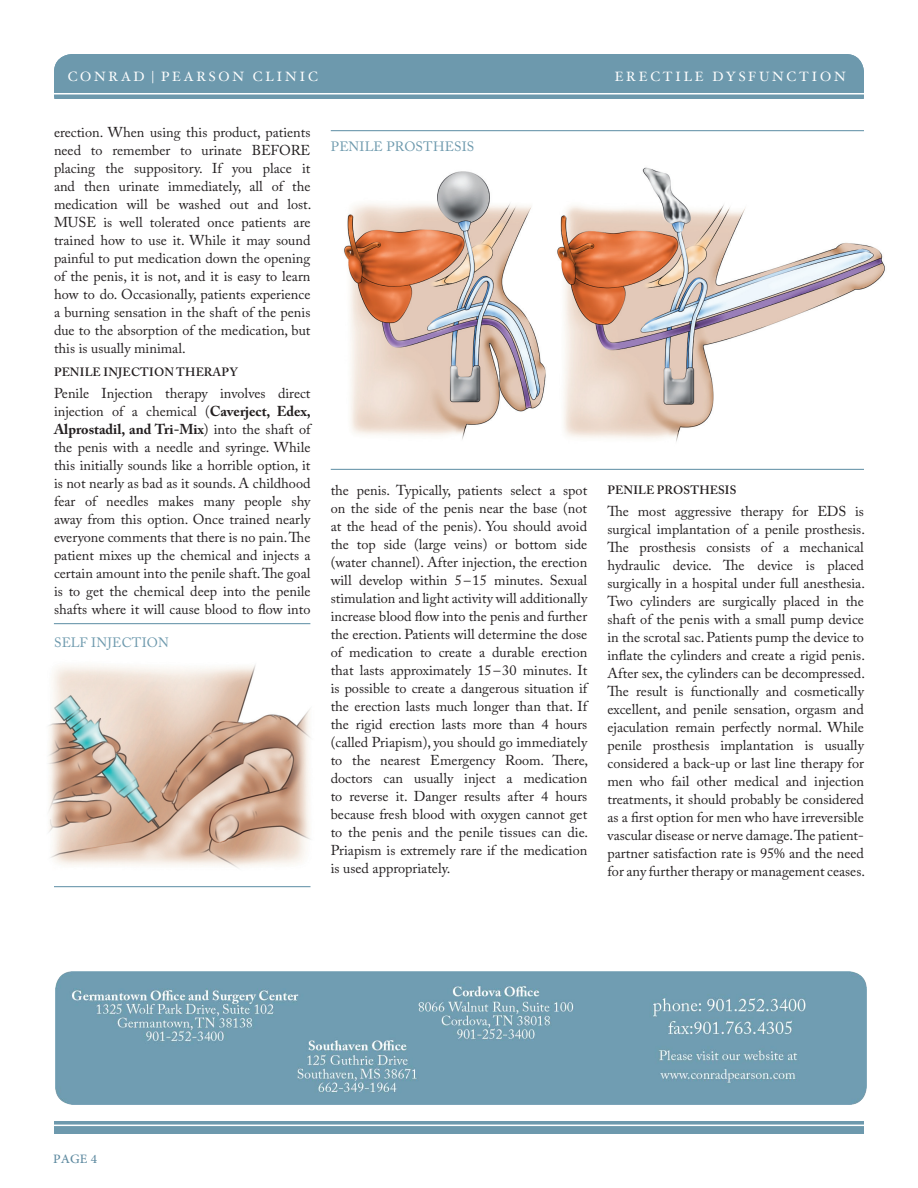
<style>
.page{position:relative;width:918px;height:1188px;background:#fff}
.page>*{position:absolute;margin:0;border:0;box-sizing:border-box;transform-origin:0 0}
.t1{font:18px "Adobe Arabic";color:#5e8aa0}
.t2{font:14.25px/18px "Adobe Caslon Pro";color:#231f20;text-align:justify}
.t3{font:13.5px "Hoefler Text";letter-spacing:.2em;color:#fff}
.t4{font:13.5px "Adobe Caslon Pro";letter-spacing:.015em;color:#6d99ad}
.t5{font:600 12px "Adobe Caslon Pro";letter-spacing:.015em;color:#231f20}
.s1{font-size:16.8px}
.s2{font-weight:700}
</style>
<div class="page">
<img style="left:344px;top:171px;width:202px;height:269px">
<div style="left:54px;top:54px;width:810px;height:45px;background:#6d99ad"></div>
<div style="left:54px;top:1121px;width:810px;height:13px;background:#6d99ad"></div>
<hr style="left:17px;top:1125px;width:881px;height:1px;background:#fff">
<hr style="left:331px;top:130px;width:533px;height:1px;background:#6d99ad">
<hr style="left:331px;top:469px;width:533px;height:1px;background:#6d99ad">
<img style="left:557px;top:167px;width:328px;height:275px">
<hr style="left:54px;top:886px;width:256px;height:1px;background:#6d99ad">
<hr style="left:54px;top:623px;width:256px;height:1px;background:#6d99ad">
<img style="left:48px;top:665px;width:263px;height:203px">
<img style="left:56px;top:972px;width:810px;height:133px">
<p class="t3" style="left:68px;top:69px;width:252px">CONRAD <span class="s1">|</span> PEARSON CLINIC</p>
<p class="t3" style="left:615px;top:69px;width:232px">ERECTILE DYSFUNCTION</p>
<p class="t2" style="left:54px;top:124px;width:259px">erection. When using this product, patients need to remember to urinate BEFORE placing the suppository. If you place it and then urinate immediately, all of the medication will be washed out and lost.<br>MUSE is well tolerated once patients are trained how to use it. While it may sound painful to put medication down the opening of the penis, it is not, and it is easy to learn how to do. Occasionally, patients experience a burning sensation in the shaft of the penis due to the absorption of the medication, but this is usually minimal.</p>
<p class="t5" style="left:54px;top:365px;width:185px">PENILE INJECTION THERAPY</p>
<p class="t2" style="left:54px;top:384px;width:258px">Penile Injection therapy involves direct injection of a chemical (<span class="s2">Caverject, Edex, Alprostadil, and Tri-Mix</span>) into the shaft of the penis with a needle and syringe. While this initially sounds like a horrible option, it is not nearly as bad as it sounds. A childhood fear of needles makes many people shy away from this option. Once trained nearly everyone comments that there is no pain. The patient mixes up the chemical and injects a certain amount into the penile shaft. The goal is to get the chemical deep into the penile shafts where it will cause blood to flow into</p>
<p class="t4" style="left:54px;top:634px;width:116px">SELF INJECTION</p>
<p class="t4" style="left:331px;top:139px;width:145px">PENILE PROSTHESIS</p>
<p class="t2" style="left:331px;top:481px;width:259px">the penis. Typically, patients select a spot on the side of the penis near the base (not at the head of the penis). you should avoid the top side (large veins) or bottom side (water channel). After injection, the erection will develop within 5 – 15 minutes. Sexual stimulation and light activity will additionally increase blood flow into the penis and further the erection. Patients will determine the dose of medication to create a durable erection that lasts approximately 15 – 30 minutes. It is possible to create a dangerous situation if the erection lasts much longer than that. If the rigid erection lasts more than 4 hours (called Priapism), you should go immediately to the nearest Emergency Room. There, doctors can usually inject a medication to reverse it. Danger results after 4 hours because fresh blood with oxygen cannot get to the penis and the penile tissues can die.<br>Priapism is extremely rare if the medication is used appropriately.</p>
<p class="t5" style="left:608px;top:483px;width:130px">PENILE PROSTHESIS</p>
<p class="t2" style="left:608px;top:502px;width:259px">The most aggressive therapy for EDS is surgical implantation of a penile prosthesis.<br>The prosthesis consists of a mechanical hydraulic device. The device is placed surgically in a hospital under full anesthesia.<br>Two cylinders are surgically placed in the shaft of the penis with a small pump device in the scrotal sac. Patients pump the device to inflate the cylinders and create a rigid penis.<br>After sex, the cylinders can be decompressed.<br>The result is functionally and cosmetically excellent, and penile sensation, orgasm and ejaculation remain perfectly normal. While penile prosthesis implantation is usually considered a back-up or last line therapy for men who fail other medical and injection treatments, it should probably be considered as a first option for men who have irreversible vascular disease or nerve damage. The patient&shy;partner satisfaction rate is 95% and the need for any further therapy or management ceases.</p>
<p class="t1" style="left:53px;top:1147px;width:45px">PAGE 4</p>
</div>
